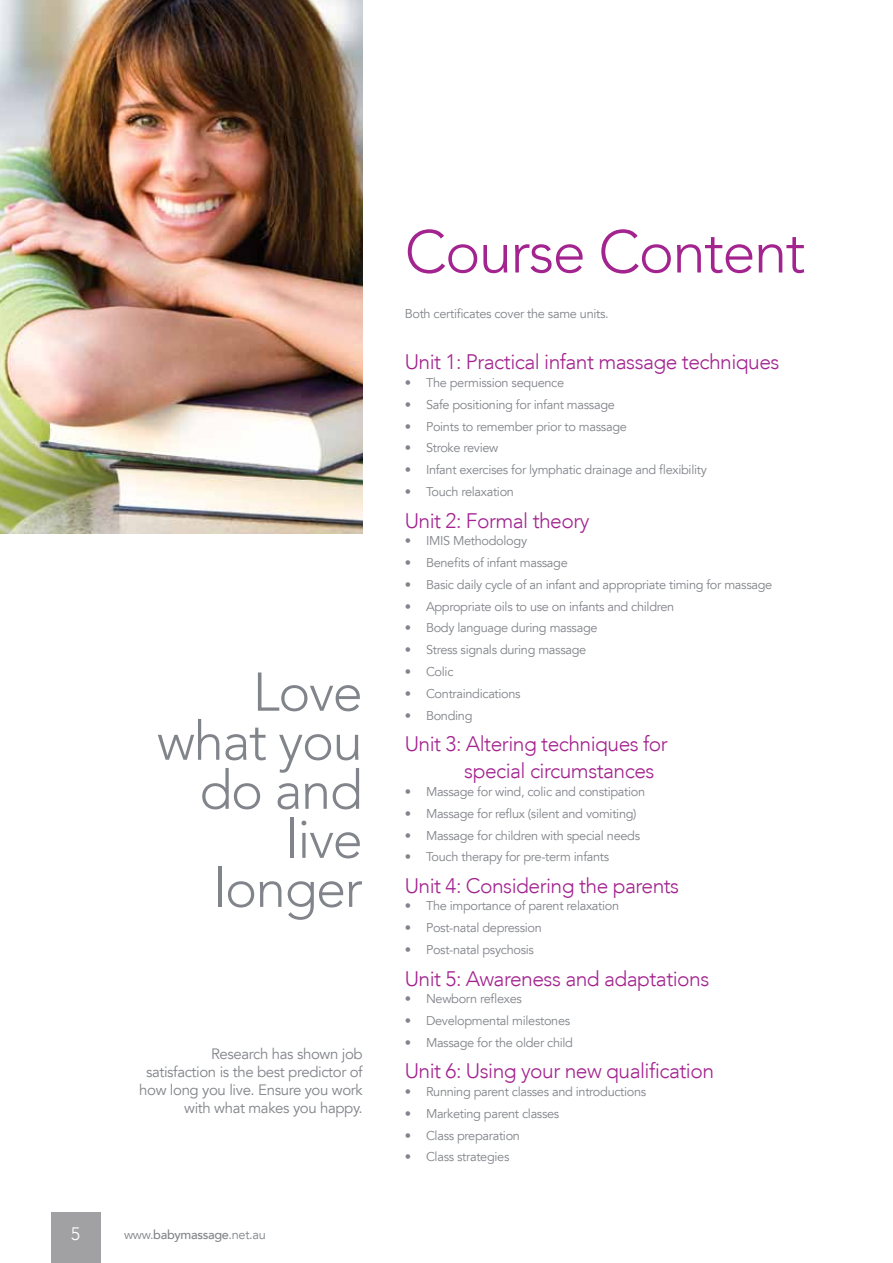
<style>
.page{position:relative;width:893px;height:1263px;background:#fff}
.page>*{position:absolute;margin:0;border:0;box-sizing:border-box;transform-origin:0 0}
.t1{font:300 59.55px "Avenir LT";letter-spacing:-.025em;color:#a3238f}
.t2{font:300 54px/49.1px "Avenir LT";letter-spacing:-.025em;color:#81848a;text-align:right}
.t3{font:300 21px/27.3px "Avenir LT";letter-spacing:-.025em;color:#a3238f}
.t4{font:300 18px "Avenir LT";color:#fff}
.t5{font:15px/18px "Avenir LT";letter-spacing:-.025em;color:#81848a;text-align:right}
.t6{font:12.75px "Avenir LT";letter-spacing:-.025em;color:#81848a}
.s1{font-weight:500}
</style>
<div class="page">
<img style="left:0;top:0;width:363px;height:533px">
<div style="left:51px;top:1212px;width:49px;height:51px;background:#a1a1a4"></div>
<p class="t2" style="left:157px;top:668px;width:207px">Love what you do and live longer</p>
<p class="t5" style="left:139px;top:1045px;width:225px">Research has shown job satisfaction is the best predictor of how long you live. Ensure you work with what makes you happy.</p>
<p class="t4" style="left:71px;top:1223px;width:11px">5</p>
<p class="t6" style="left:124px;top:1227px;width:143px">www.<span class="s1">babymassage</span>.net.au</p>
<p class="t1" style="left:405px;top:217px;width:402px">Course Content</p>
<p class="t6" style="left:405px;top:307px;width:206px">Both certificates cover the same units.</p>
<p class="t3" style="left:405px;top:349px;width:376px">Unit 1: Practical infant massage techniques</p>
<p class="t6" style="left:405px;top:375px;width:161px">• The permission sequence</p>
<p class="t6" style="left:405px;top:397px;width:212px">• Safe positioning for infant massage</p>
<p class="t6" style="left:405px;top:419px;width:224px">• Points to remember prior to massage</p>
<p class="t6" style="left:405px;top:441px;width:95px">• Stroke review</p>
<p class="t6" style="left:405px;top:462px;width:304px">• Infant exercises for lymphatic drainage and flexibility</p>
<p class="t6" style="left:405px;top:484px;width:111px">• Touch relaxation</p>
<p class="t3" style="left:405px;top:507px;width:186px">Unit 2: Formal theory</p>
<p class="t6" style="left:405px;top:533px;width:124px">• IMIS Methodology</p>
<p class="t6" style="left:405px;top:555px;width:165px">• Benefits of infant massage</p>
<p class="t6" style="left:405px;top:577px;width:369px">• Basic daily cycle of an infant and appropriate timing for massage</p>
<p class="t6" style="left:405px;top:599px;width:271px">• Appropriate oils to use on infants and children</p>
<p class="t6" style="left:405px;top:620px;width:194px">• Body language during massage</p>
<p class="t6" style="left:405px;top:642px;width:183px">• Stress signals during massage</p>
<p class="t6" style="left:405px;top:664px;width:50px">• Colic</p>
<p class="t6" style="left:405px;top:686px;width:117px">• Contraindications</p>
<p class="t6" style="left:405px;top:708px;width:69px">• Bonding</p>
<p class="t3" style="left:464px;top:730px;width:205px;text-indent:-60px">Unit 3: Altering techniques for special circumstances</p>
<p class="t6" style="left:405px;top:784px;width:242px">• Massage for wind, colic and constipation</p>
<p class="t6" style="left:405px;top:806px;width:233px">• Massage for reflux (silent and vomiting)</p>
<p class="t6" style="left:405px;top:828px;width:237px">• Massage for children with special needs</p>
<p class="t6" style="left:405px;top:850px;width:206px">• Touch therapy for pre-term infants</p>
<p class="t3" style="left:405px;top:872px;width:276px">Unit 4: Considering the parents</p>
<p class="t6" style="left:405px;top:899px;width:216px">• The importance of parent relaxation</p>
<p class="t6" style="left:405px;top:920px;width:139px">• Post-natal depression</p>
<p class="t6" style="left:405px;top:942px;width:131px">• Post-natal psychosis</p>
<p class="t3" style="left:405px;top:965px;width:306px">Unit 5: Awareness and adaptations</p>
<p class="t6" style="left:405px;top:991px;width:119px">• Newborn reflexes</p>
<p class="t6" style="left:405px;top:1013px;width:167px">• Developmental milestones</p>
<p class="t6" style="left:405px;top:1035px;width:170px">• Massage for the older child</p>
<p class="t3" style="left:405px;top:1057px;width:311px">Unit 6: Using your new qualification</p>
<p class="t6" style="left:405px;top:1084px;width:243px">• Running parent classes and introductions</p>
<p class="t6" style="left:405px;top:1106px;width:156px">• Marketing parent classes</p>
<p class="t6" style="left:405px;top:1128px;width:117px">• Class preparation</p>
<p class="t6" style="left:405px;top:1149px;width:106px">• Class strategies</p>
</div>
